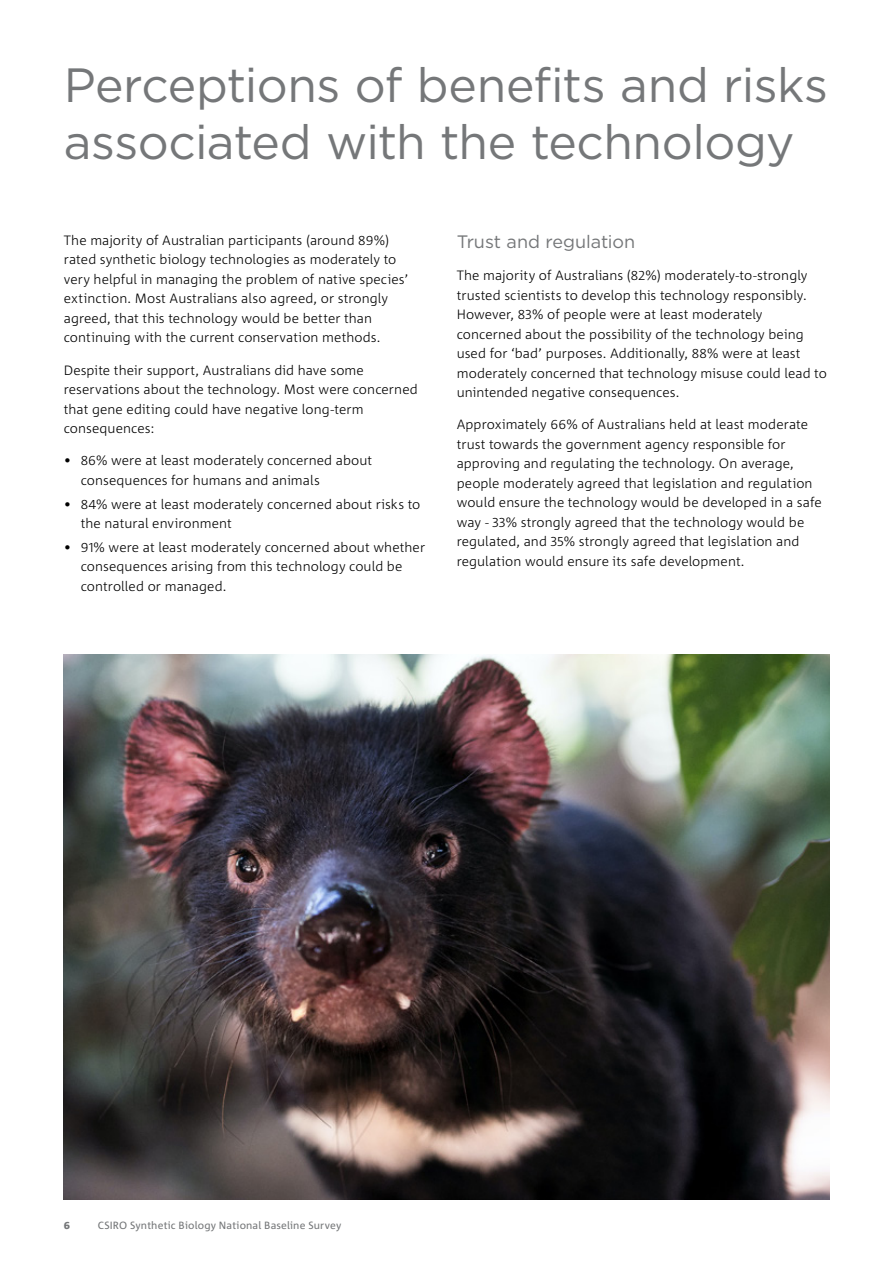
<style>
.page{position:relative;width:893px;height:1263px;background:#fff}
.page>*{position:absolute;margin:0;border:0;box-sizing:border-box;transform-origin:0 0}
.Body_Copy{font:48px/57px "Gotham";letter-spacing:-.01em;color:#757779}
.H2_Heading{font:18px "Gotham";letter-spacing:-.005em;color:#757779}
.Body_Copy-2{font:300 13.5px/19.5px "Corpid C1";letter-spacing:.005em;color:#000}
.t1{font:10.5px "Corpid C1";letter-spacing:.015em;color:#757779}
.t2{font:800 10.5px "Corpid C1";color:#757779}
</style>
<div class="page">
<img style="left:64px;top:655px;width:766px;height:544px">
<p class="Body_Copy" style="left:64px;top:56px;width:766px">Perceptions of benefits and risks associated with the technology</p>
<p class="Body_Copy-2" style="left:64px;top:230px;width:346px">The majority of Australian participants (around 89%) rated synthetic biology technologies as moderately to very helpful in managing the problem of native species’ extinction. Most Australians also agreed, or strongly agreed, that this technology would be better than continuing with the current conservation methods.</p>
<p class="Body_Copy-2" style="left:64px;top:360px;width:355px">Despite their support, Australians did have some reservations about the technology. Most were concerned that gene editing could have negative long-term consequences:</p>
<p class="Body_Copy-2" style="left:81px;top:450px;width:293px;text-indent:-17px">• 86% were at least moderately concerned about consequences for humans and animals</p>
<p class="Body_Copy-2" style="left:81px;top:494px;width:341px;text-indent:-17px">• 84% were at least moderately concerned about risks to the natural environment</p>
<p class="Body_Copy-2" style="left:81px;top:537px;width:346px;text-indent:-17px">• 91% were at least moderately concerned about whether consequences arising from this technology could be controlled or managed.</p>
<h2 class="H2_Heading" style="left:457px;top:230px;width:180px">Trust and regulation</h2>
<p class="Body_Copy-2" style="left:457px;top:265px;width:372px">The majority of Australians (82%) moderately-to-strongly trusted scientists to develop this technology responsibly.<br>However, 83% of people were at least moderately concerned about the possibility of the technology being used for ‘bad’ purposes. Additionally, 88% were at least moderately concerned that technology misuse could lead to unintended negative consequences.</p>
<p class="Body_Copy-2" style="left:457px;top:415px;width:367px">Approximately 66% of Australians held at least moderate trust towards the government agency responsible for approving and regulating the technology. On average, people moderately agreed that legislation and regulation would ensure the technology would be developed in a safe way - 33% strongly agreed that the technology would be regulated, and 35% strongly agreed that legislation and regulation would ensure its safe development.</p>
<p class="t2" style="left:64px;top:1218px;width:8px">6</p>
<p class="t1" style="left:98px;top:1218px;width:245px">CSIRO Synthetic Biology National Baseline Survey</p>
</div>
